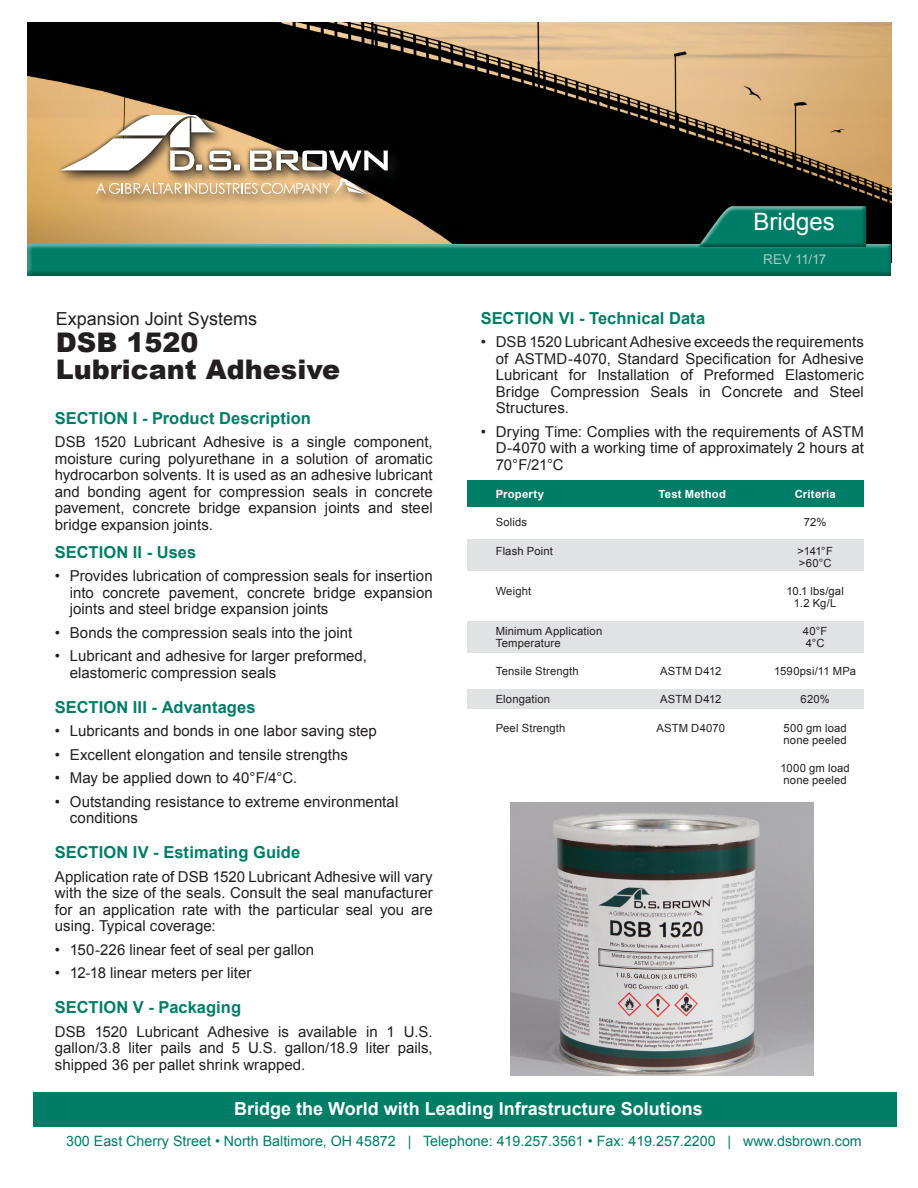
<style>
.page{position:relative;width:918px;height:1188px;background:#fff}
.page>*{position:absolute;margin:0;border:0;box-sizing:border-box;transform-origin:0 0}
.t1{font:900 27px/27px "Arial";color:#231f20}
.t2{font:24px "Arial";color:#fff}
.t3{font:700 18px "Arial";color:#fff}
.t4{font:18px "Arial";color:#231f20}
.t5{font:700 16.5px "Arial";letter-spacing:.005em;color:#007d67}
.t6{font:15px/16.5px "Arial";letter-spacing:.005em;color:#231f20;text-align:justify}
.t7{font:14.25px "Arial";color:#007d67}
.t8{font:13.5px "Arial";letter-spacing:-.02em;color:#a8ccc4}
.t9{font:11.25px/12px "Arial";letter-spacing:.015em;color:#231f20}
.t10{font:700 11.25px "Arial";letter-spacing:.02em;color:#fff}
</style>
<div class="page">
<div style="left:467px;top:539px;width:397px;height:32px;background:#e1e2e4"></div>
<div style="left:467px;top:622px;width:397px;height:31px;background:#e1e2e4"></div>
<div style="left:467px;top:689px;width:397px;height:20px;background:#e1e2e4"></div>
<div style="left:467px;top:480px;width:397px;height:27px;background:#007d67"></div>
<img style="left:27px;top:23px;width:864px;height:220px">
<div style="left:26px;top:243px;width:867px;height:35px;background:#007d67;opacity:.75"></div>
<div style="left:33px;top:1092px;width:864px;height:35px;background:#007d67"></div>
<div style="left:57px;top:112px;width:346px;height:94px;background:#231f20;opacity:.75"></div>
<svg style="left:96px;top:178px;width:271px;height:16px;background:#d7b88d"></svg>
<img style="left:54px;top:116px;width:340px;height:60px">
<svg style="left:60px;top:116px;width:180px;height:54px"></svg>
<svg style="left:250px;top:151px;width:138px;height:19px"></svg>
<div style="left:695px;top:205px;width:172px;height:45px;background:#000101"></div>
<div style="left:695px;top:206px;width:172px;height:44px;background:#007d67;opacity:.75"></div>
<img style="left:511px;top:802px;width:302px;height:274px">
<h2 class="t2" style="left:754px;top:206px;width:83px">Bridges</h2>
<p class="t4" style="left:56px;top:307px;width:203px">Expansion Joint Systems</p>
<h1 class="t1" style="left:56px;top:329px;width:286px">DSB 1520<br>Lubricant Adhesive</h1>
<p class="t5" style="left:55px;top:407px;width:258px">SECTION I - Product Description</p>
<p class="t6" style="left:55px;top:434px;width:379px">DSB 1520 Lubricant Adhesive is a single component, moisture curing polyurethane in a solution of aromatic hydrocarbon solvents. It is used as an adhesive lubricant and bonding agent for compression seals in concrete pavement, concrete bridge expansion joints and steel bridge expansion joints.</p>
<p class="t5" style="left:55px;top:541px;width:143px">SECTION II - Uses</p>
<p class="t6" style="left:70px;top:568px;width:364px;text-indent:-15px">• Provides lubrication of compression seals for insertion into concrete pavement, concrete bridge expansion joints and steel bridge expansion joints</p>
<p class="t6" style="left:55px;top:624px;width:299px">• Bonds the compression seals into the joint</p>
<p class="t6" style="left:70px;top:648px;width:299px;text-indent:-15px">• Lubricant and adhesive for larger preformed, elastomeric compression seals</p>
<p class="t5" style="left:55px;top:696px;width:202px">SECTION III - Advantages</p>
<p class="t6" style="left:55px;top:723px;width:324px">• Lubricants and bonds in one labor saving step</p>
<p class="t6" style="left:55px;top:746px;width:295px">• Excellent elongation and tensile strengths</p>
<p class="t6" style="left:55px;top:770px;width:244px">• May be applied down to 40°F/4°C.</p>
<p class="t6" style="left:70px;top:793px;width:330px;text-indent:-15px">• Outstanding resistance to extreme environmental conditions</p>
<p class="t5" style="left:55px;top:841px;width:247px">SECTION IV - Estimating Guide</p>
<p class="t6" style="left:55px;top:868px;width:379px">Application rate of DSB 1520 Lubricant Adhesive will vary with the size of the seals. Consult the seal manufacturer for an application rate with the particular seal you are using. Typical coverage:</p>
<p class="t6" style="left:55px;top:941px;width:261px">• 150-226 linear feet of seal per gallon</p>
<p class="t6" style="left:55px;top:965px;width:198px">• 12-18 linear meters per liter</p>
<p class="t5" style="left:55px;top:996px;width:188px">SECTION V - Packaging</p>
<p class="t6" style="left:55px;top:1023px;width:379px">DSB 1520 Lubricant Adhesive is available in 1 U.S. gallon/3.8 liter pails and 5 U.S. gallon/18.9 liter pails, shipped 36 per pallet shrink wrapped.</p>
<p class="t8" style="left:763px;top:250px;width:65px">REV 11/17</p>
<p class="t5" style="left:481px;top:307px;width:226px">SECTION VI - Technical Data</p>
<p class="t6" style="left:496px;top:334px;width:370px;text-indent:-15px">• DSB 1520 Lubricant Adhesive exceeds the requirements of ASTMD-4070, Standard Specification for Adhesive Lubricant for Installation of Preformed Elastomeric Bridge Compression Seals in Concrete and Steel Structures.</p>
<p class="t6" style="left:496px;top:424px;width:370px;text-indent:-15px">• Drying Time: Complies with the requirements of ASTM D-4070 with a working time of approximately 2 hours at 70°F/21°C</p>
<p class="t10" style="left:496px;top:487px;width:50px">Property</p>
<p class="t10" style="left:659px;top:487px;width:69px">Test Method</p>
<p class="t10" style="left:795px;top:487px;width:43px">Criteria</p>
<p class="t9" style="left:496px;top:517px;width:33px">Solids</p>
<p class="t9" style="left:804px;top:517px;width:24px">72%</p>
<p class="t9" style="left:496px;top:545px;width:59px">Flash Point</p>
<p class="t9" style="left:798px;top:545px;width:37px">&gt;141°F &gt;60°C</p>
<p class="t9" style="left:496px;top:585px;width:37px">Weight</p>
<p class="t9" style="left:787px;top:585px;width:59px;text-align:center">10.1 lbs/gal<br>1.2 Kg/L</p>
<p class="t9" style="left:496px;top:625px;width:108px">Minimum Application</p>
<p class="t9" style="left:803px;top:625px;width:26px">40°F</p>
<p class="t9" style="left:496px;top:637px;width:66px">Temperature</p>
<p class="t9" style="left:806px;top:637px;width:20px">4°C</p>
<p class="t9" style="left:496px;top:665px;width:85px">Tensile Strength</p>
<p class="t9" style="left:660px;top:665px;width:63px">ASTM D412</p>
<p class="t9" style="left:774px;top:665px;width:83px">1590psi/11 MPa</p>
<p class="t9" style="left:496px;top:694px;width:56px">Elongation</p>
<p class="t9" style="left:660px;top:694px;width:63px">ASTM D412</p>
<p class="t9" style="left:801px;top:694px;width:31px">620%</p>
<p class="t9" style="left:496px;top:722px;width:71px">Peel Strength</p>
<p class="t9" style="left:656px;top:722px;width:70px">ASTM D4070</p>
<p class="t9" style="left:784px;top:722px;width:65px">500 gm load none peeled</p>
<p class="t9" style="left:780px;top:762px;width:71px">1000 gm load none peeled</p>
<p class="t3" style="left:234px;top:1096px;width:470px">Bridge the World with Leading Infrastructure Solutions</p>
<p class="t7" style="left:66px;top:1131px;width:797px">300 East Cherry Street • North Baltimore, OH 45872 | Telephone: 419.257.3561 • Fax: 419.257.2200 | www.dsbrown.com</p>
</div>
